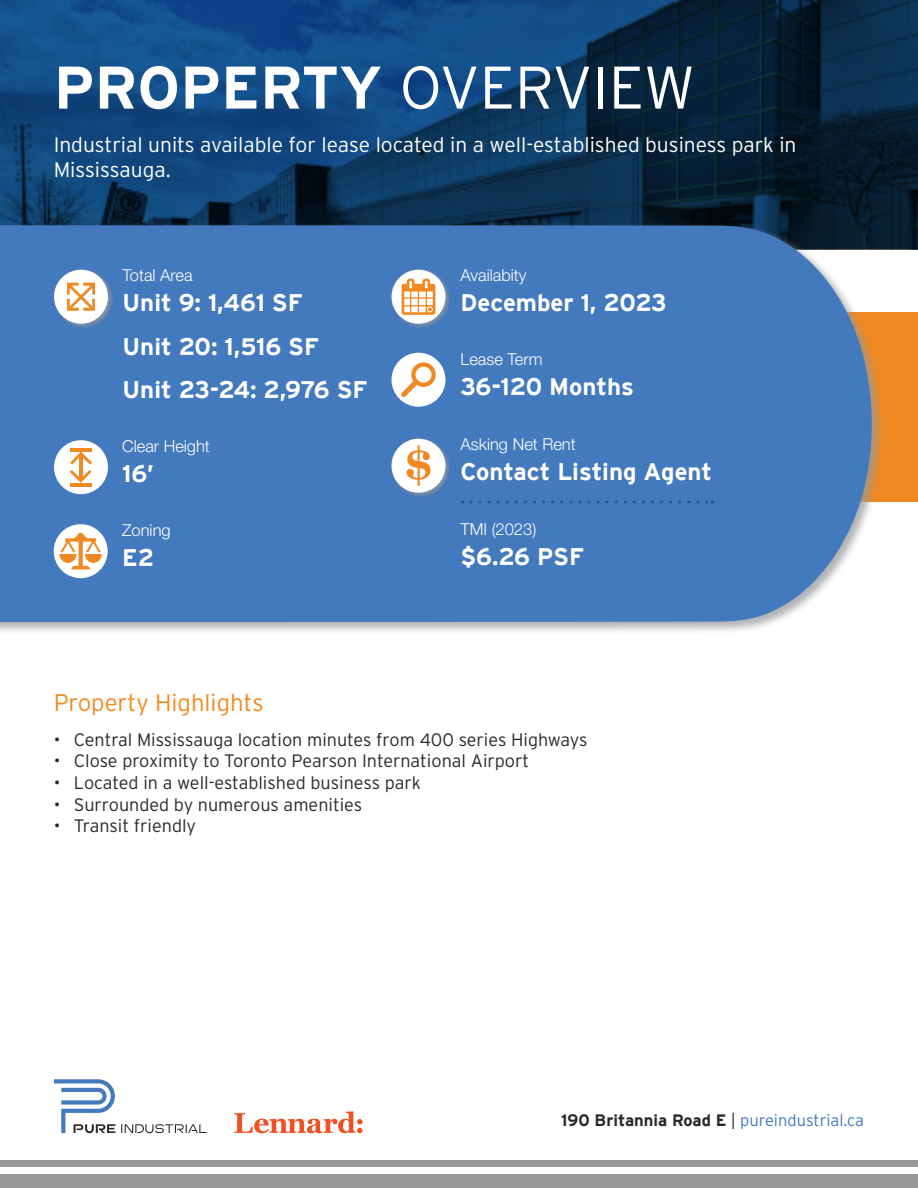
<style>
.page{position:relative;width:918px;height:1188px;background:#fff}
.page>*{position:absolute;margin:0;border:0;box-sizing:border-box;transform-origin:0 0}
.Heading_2{font:700 60px "Interstate";color:#fff}
.Heading_3{font:700 24px "Interstate";color:#fff}
.Heading_3-2{font:300 24px "Interstate";color:#f08921}
.Lead{font:300 21px/25.2px "Interstate";color:#fff}
.t1{font:300 18px "Interstate";color:#2b2824}
.Small_Text{font:300 16.5px "Helvetica Neue LT Std";color:#fff}
.t2{font:700 16.5px "Interstate";color:#2b2824}
.s1{font-weight:300}
.s2{font-weight:300;color:#4379bd}
</style>
<div class="page">
<div style="left:0;top:1174px;width:918px;height:14px;background:#96989a"></div>
<div style="left:0;top:1160px;width:918px;height:7px;background:#96989a"></div>
<svg style="left:234px;top:1111px;width:129px;height:22px"></svg>
<svg style="left:0;top:0;width:918px;height:249px;background:#0d3963"></svg>
<div style="left:0;top:312px;width:918px;height:190px;background:#f08921"></div>
<div style="left:0;top:222px;width:884px;height:412px;background:#96989a;opacity:.75"></div>
<div style="left:0;top:225px;width:872px;height:398px;background:#4379bd"></div>
<svg style="left:54px;top:1079px;width:61px;height:54px"></svg>
<svg style="left:121px;top:1124px;width:86px;height:9px"></svg>
<div style="left:53px;top:269px;width:61px;height:61px;background:#96989a;opacity:.75"></div>
<div style="left:54px;top:270px;width:54px;height:54px;background:#fff;border-radius:50%"></div>
<svg style="left:67px;top:283px;width:28px;height:28px"></svg>
<div style="left:390px;top:269px;width:61px;height:61px;background:#96989a;opacity:.75"></div>
<div style="left:392px;top:270px;width:54px;height:54px;background:#fff;border-radius:50%"></div>
<svg style="left:402px;top:279px;width:33px;height:36px"></svg>
<div style="left:392px;top:353px;width:54px;height:54px;background:#fff;border-radius:50%"></div>
<div style="left:390px;top:438px;width:61px;height:61px;background:#96989a;opacity:.75"></div>
<div style="left:392px;top:439px;width:54px;height:54px;background:#fff;border-radius:50%"></div>
<svg style="left:406px;top:445px;width:25px;height:41px"></svg>
<svg style="left:471px;top:501px;width:242px;height:3px"></svg>
<div style="left:54px;top:440px;width:54px;height:54px;background:#fff;border-radius:50%"></div>
<svg style="left:71px;top:452px;width:21px;height:12px"></svg>
<hr style="left:70px;top:448px;width:22px;height:4px;background:#f08921">
<svg style="left:70px;top:470px;width:21px;height:13px"></svg>
<hr style="left:70px;top:483px;width:22px;height:3px;background:#f08921">
<hr style="left:79px;top:456px;width:3px;height:23px;background:#f08921">
<div style="left:54px;top:524px;width:54px;height:54px;background:#fff;border-radius:50%"></div>
<svg style="left:60px;top:533px;width:42px;height:37px"></svg>
<svg style="left:401px;top:362px;width:35px;height:35px"></svg>
<p class="Heading_2" style="left:54px;top:54px;width:643px">PROPERTY <span class="s1">OVERVIEW</span></p>
<p class="Lead" style="left:54px;top:132px;width:744px">Industrial units available for lease located in a well-established business park in<br>Mississauga.</p>
<p class="Small_Text" style="left:123px;top:266px;width:72px">Total Area</p>
<p class="Heading_3" style="left:123px;top:290px;width:182px">Unit 9: 1,461 SF</p>
<p class="Heading_3" style="left:123px;top:333px;width:198px">Unit 20: 1,516 SF</p>
<p class="Heading_3" style="left:123px;top:377px;width:246px">Unit 23-24: 2,976 SF</p>
<p class="Small_Text" style="left:122px;top:436px;width:89px">Clear Height</p>
<p class="Heading_3" style="left:122px;top:460px;width:33px">16’</p>
<p class="Small_Text" style="left:122px;top:520px;width:50px">Zoning</p>
<p class="Heading_3" style="left:122px;top:544px;width:33px">E2</p>
<p class="Small_Text" style="left:460px;top:266px;width:68px">Availabity</p>
<p class="Heading_3" style="left:460px;top:290px;width:208px">December 1, 2023</p>
<p class="Small_Text" style="left:460px;top:350px;width:83px">Lease Term</p>
<p class="Heading_3" style="left:460px;top:374px;width:175px">36-120 Months</p>
<p class="Small_Text" style="left:460px;top:435px;width:117px">Asking Net Rent</p>
<p class="Heading_3" style="left:460px;top:459px;width:253px">Contact Listing Agent</p>
<p class="Small_Text" style="left:460px;top:519px;width:77px">TMI (2023)</p>
<p class="Heading_3" style="left:460px;top:543px;width:125px">$6.26 PSF</p>
<p class="Heading_3-2" style="left:54px;top:689px;width:211px">Property Highlights</p>
<p class="t1" style="left:54px;top:729px;width:535px">• Central Mississauga location minutes from 400 series Highways</p>
<p class="t1" style="left:54px;top:751px;width:477px">• Close proximity to Toronto Pearson International Airport</p>
<p class="t1" style="left:54px;top:772px;width:369px">• Located in a well-established business park</p>
<p class="t1" style="left:54px;top:794px;width:310px">• Surrounded by numerous amenities</p>
<p class="t1" style="left:54px;top:816px;width:144px">• Transit friendly</p>
<p class="t2" style="left:561px;top:1111px;width:304px">190 Britannia Road E <span class="s1">|</span> <span class="s2">pureindustrial.ca</span></p>
</div>
